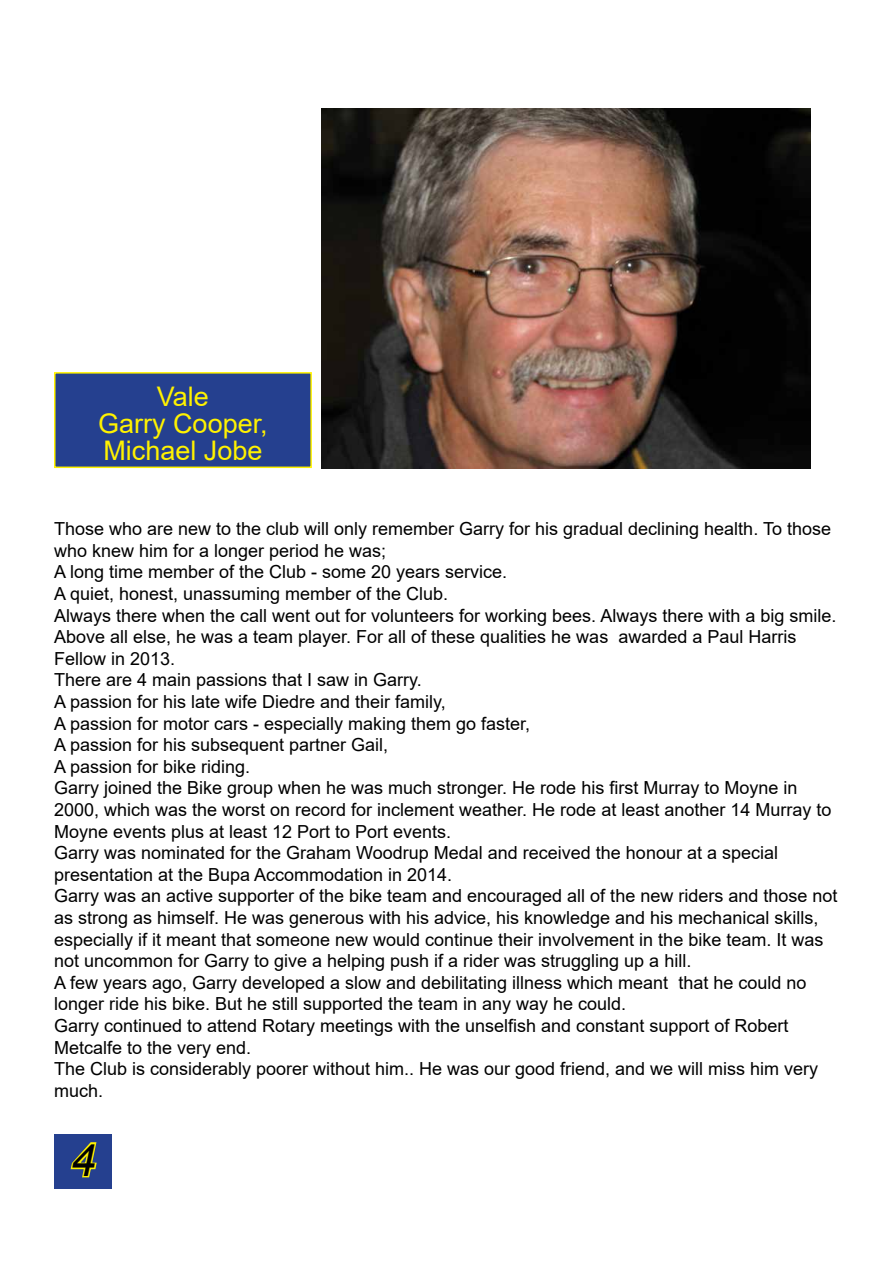
<style>
.page{position:relative;width:893px;height:1263px;background:#fff}
.page>*{position:absolute;margin:0;border:0;box-sizing:border-box;transform-origin:0 0}
.t1{font:italic 45px "Arial";color:#000}
.t2{font:27px/27px "Arial";color:#fff200;text-align:center}
.t3{font:18px/21.6px "Arial";color:#000}
</style>
<div class="page">
<div style="left:54px;top:1134px;width:58px;height:54px;background:#25408f"></div>
<svg style="left:70px;top:1142px;width:27px;height:36px"></svg>
<div style="left:55px;top:373px;width:256px;height:94px;background:#25408f"></div>
<div style="left:54px;top:372px;width:258px;height:96px;border:2px solid #fff200"></div>
<img style="left:321px;top:108px;width:489px;height:360px">
<h2 class="t2" style="left:98px;top:383px;width:171px">Vale<br>Garry Cooper,<br>Michael Jobe</h2>
<p class="t3" style="left:54px;top:518px;width:785px">Those who are new to the club will only remember Garry for his gradual declining health. To those who knew him for a longer period he was;<br>A long time member of the Club - some 20 years service.<br>A quiet, honest, unassuming member of the Club.<br>Always there when the call went out for volunteers for working bees. Always there with a big smile.<br>Above all else, he was a team player. For all of these qualities he was awarded a Paul Harris Fellow in 2013.<br>There are 4 main passions that I saw in Garry.<br>A passion for his late wife Diedre and their family,<br>A passion for motor cars - especially making them go faster,<br>A passion for his subsequent partner Gail,<br>A passion for bike riding.<br>Garry joined the Bike group when he was much stronger. He rode his first Murray to Moyne in 2000, which was the worst on record for inclement weather. He rode at least another 14 Murray to Moyne events plus at least 12 Port to Port events.<br>Garry was nominated for the Graham Woodrup Medal and received the honour at a special presentation at the Bupa Accommodation in 2014.<br>Garry was an active supporter of the bike team and encouraged all of the new riders and those not as strong as himself. He was generous with his advice, his knowledge and his mechanical skills, especially if it meant that someone new would continue their involvement in the bike team. It was not uncommon for Garry to give a helping push if a rider was struggling up a hill.<br>A few years ago, Garry developed a slow and debilitating illness which meant that he could no longer ride his bike. But he still supported the team in any way he could.<br>Garry continued to attend Rotary meetings with the unselfish and constant support of Robert Metcalfe to the very end.<br>The Club is considerably poorer without him.. He was our good friend, and we will miss him very much.</p>
<h1 class="t1" style="left:70px;top:1131px;width:27px">4</h1>
</div>
